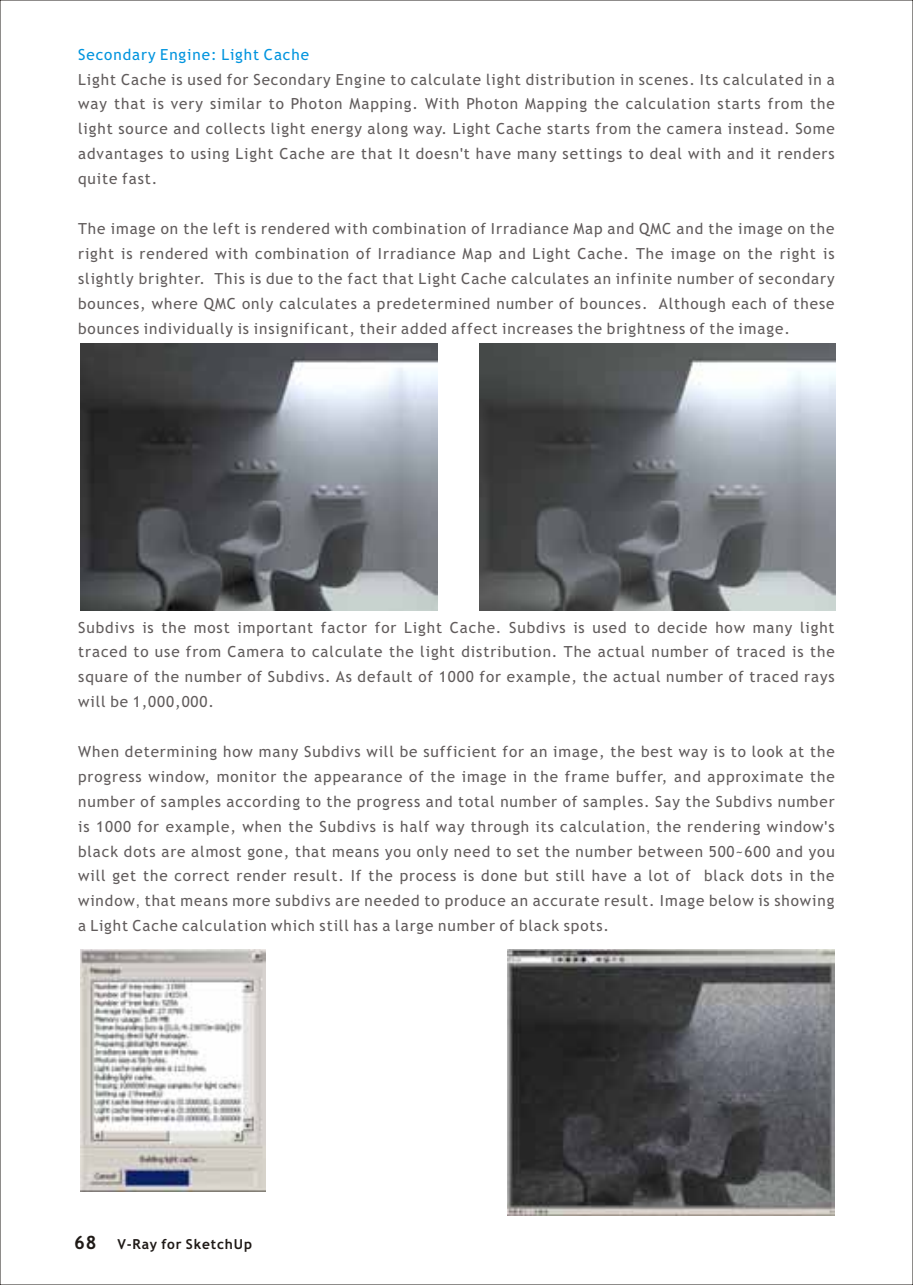
<style>
.page{position:relative;width:913px;height:1285px;background:#fff}
.page>*{position:absolute;margin:0;border:0;box-sizing:border-box;transform-origin:0 0}
.t1{font:15.4px/24.8px "Trebuchet MS";letter-spacing:.06em;color:#615c5c;text-align:justify}
.t2{font:15.4px "Trebuchet MS";letter-spacing:.06em;color:#0094de}
.t3{font:700 13.65px "Trebuchet MS";letter-spacing:.06em;color:#1f1a17}
.s1{font-family:"Arial"}
.s2{font-size:18.38px}
</style>
<div class="page">
<img style="left:81px;top:949px;width:184px;height:243px">
<img style="left:507px;top:949px;width:328px;height:266px">
<img style="left:81px;top:344px;width:356px;height:267px">
<img style="left:479px;top:344px;width:356px;height:267px">
<p class="t2" style="left:78px;top:48px;width:232px">Secondary Engine: Light Cache</p>
<p class="t1" style="left:78px;top:68px;width:758px">Light Cache is used for Secondary Engine to calculate light distribution in scenes. Its calculated in a way that is very similar to Photon Mapping. With Photon Mapping the calculation starts from the light source and collects light energy along way. Light Cache starts from the camera instead. Some advantages to using Light Cache are that It doesn<span class="s1">'</span>t have many settings to deal with and it renders quite fast.</p>
<p class="t1" style="left:78px;top:217px;width:758px">The image on the left is rendered with combination of Irradiance Map and QMC and the image on the right is rendered with combination of Irradiance Map and Light Cache. The image on the right is slightly brighter. This is due to the fact that Light Cache calculates an infinite number of secondary bounces, where QMC only calculates a predetermined number of bounces. Although each of these bounces individually is insignificant, their added affect increases the brightness of the image.</p>
<p class="t1" style="left:78px;top:616px;width:758px">Subdivs is the most important factor for Light Cache. Subdivs is used to decide how many light traced to use from Camera to calculate the light distribution. The actual number of traced is the square of the number of Subdivs. As default of 1000 for example, the actual number of traced rays will be 1,000,000.</p>
<p class="t1" style="left:78px;top:740px;width:758px">When determining how many Subdivs will be sufficient for an image, the best way is to look at the progress window, monitor the appearance of the image in the frame buffer, and approximate the number of samples according to the progress and total number of samples. Say the Subdivs number is 1000 for example, when the Subdivs is half way through its calculation<span class="s1">,</span> the rendering window<span class="s1">'</span>s black dots are almost gone, that means you only need to set the number between 500~600 and you will get the correct render result. If the process is done but still have a lot of black dots in the window<span class="s1">,</span> that means more subdivs are needed to produce an accurate result. Image below is showing a Light Cache calculation which still has a large number of black spots.</p>
<p class="t3" style="left:74px;top:1239px;width:179px"><span class="s2">68</span> V-Ray for SketchUp</p>
</div>
